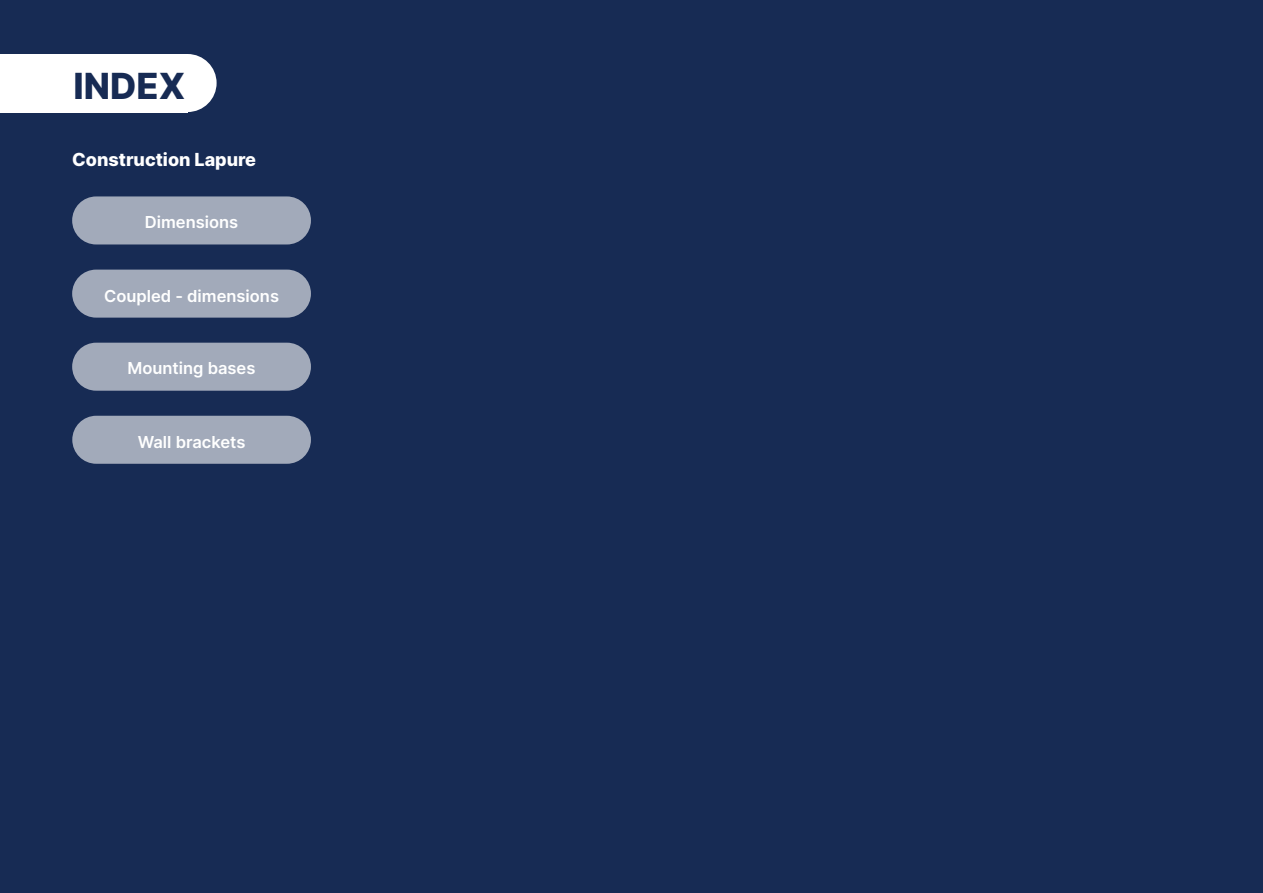
<style>
.page{position:relative;width:1263px;height:893px;background:#172b54}
.page>*{position:absolute;margin:0;border:0;box-sizing:border-box;transform-origin:0 0}
.t1{font:800 36px "Inter";color:#172b54}
.t2{font:800 18px "Inter";color:#fff}
.t3{font:600 16.5px "Inter";color:#fff}
</style>
<div class="page">
<div style="left:72px;top:270px;width:239px;height:48px;background:#a2aaba;border-radius:24px"></div>
<div style="left:72px;top:343px;width:239px;height:48px;background:#a2aaba;border-radius:24px"></div>
<div style="left:72px;top:416px;width:239px;height:48px;background:#a2aaba;border-radius:24px"></div>
<div style="left:72px;top:196px;width:239px;height:48px;background:#a2aaba;border-radius:24px"></div>
<div style="left:0;top:54px;width:188px;height:58px;background:#fff"></div>
<div style="left:159px;top:54px;width:58px;height:58px;background:#fff;border-radius:50%"></div>
<h1 class="t1" style="left:74px;top:58px;width:113px">INDEX</h1>
<p class="t2" style="left:72px;top:146px;width:185px">Construction Lapure</p>
<p class="t3" style="left:145px;top:210px;width:95px">Dimensions</p>
<p class="t3" style="left:104px;top:283px;width:176px">Coupled - dimensions</p>
<p class="t3" style="left:128px;top:356px;width:129px">Mounting bases</p>
<p class="t3" style="left:138px;top:430px;width:109px">Wall brackets</p>
</div>
